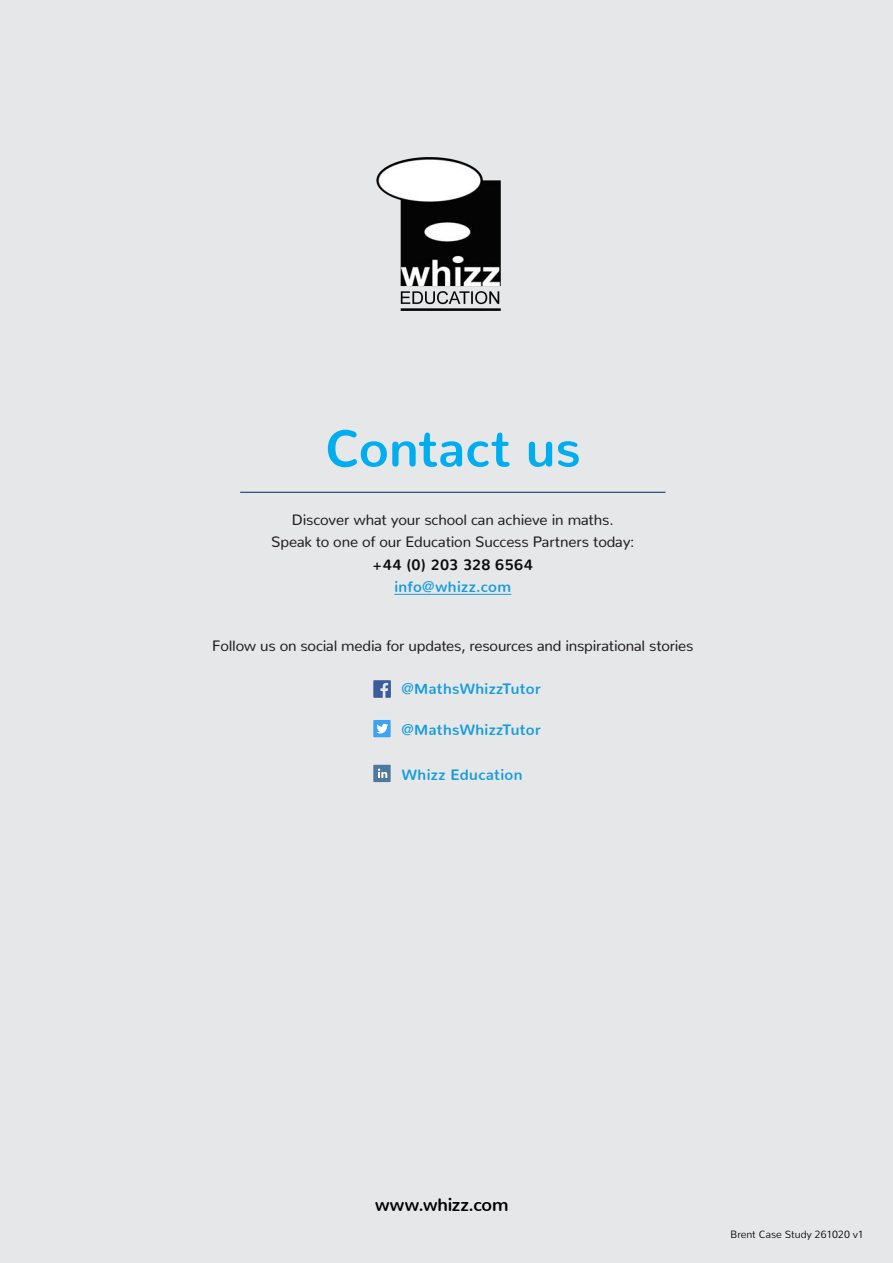
<style>
.page{position:relative;width:893px;height:1263px;background:#e6e7e9}
.page>*{position:absolute;margin:0;border:0;box-sizing:border-box;transform-origin:0 0}
.Section_Title{font:700 51px "Nunito";color:#00aeef}
.t1{font:700 18px "Nunito";letter-spacing:-.01em;color:#000}
.t2{font:15px/22.5px "Nunito";letter-spacing:-.01em;color:#231f20;text-align:center}
.t3{font:700 15px "Nunito";letter-spacing:.025em;color:#179dd9}
.t4{font:300 10.5px "Nunito";letter-spacing:-.01em;color:#000}
.s1{font-weight:700;color:#0b0e11}
</style>
<div class="page">
<hr style="left:394px;top:594px;width:117px;height:1px;background:#179dd9">
<hr style="left:240px;top:492px;width:425px;height:1px;background:#002c62">
<img style="left:376px;top:157px;width:125px;height:154px">
<svg style="left:373px;top:680px;width:18px;height:18px"></svg>
<svg style="left:373px;top:720px;width:18px;height:17px"></svg>
<svg style="left:373px;top:765px;width:18px;height:17px"></svg>
<p class="Section_Title" style="left:325px;top:403px;width:257px">Contact us</p>
<p class="t2" style="left:271px;top:506px;width:365px">Discover what your school can achieve in maths.<br>Speak to one of our Education Success Partners today: <span class="s1">+44 (0) 203 328 6564</span></p>
<p class="t3" style="left:394px;top:573px;width:118px">info@whizz.com</p>
<p class="t2" style="left:212px;top:632px;width:483px">Follow us on social media for updates, resources and inspirational stories</p>
<p class="t3" style="left:402px;top:675px;width:141px">@MathsWhizzTutor</p>
<p class="t3" style="left:402px;top:716px;width:141px">@MathsWhizzTutor</p>
<p class="t3" style="left:402px;top:761px;width:122px">Whizz Education</p>
<p class="t1" style="left:375px;top:1189px;width:135px">www.whizz.com</p>
<p class="t4" style="left:731px;top:1225px;width:135px">Brent Case Study 261020 v1</p>
</div>
